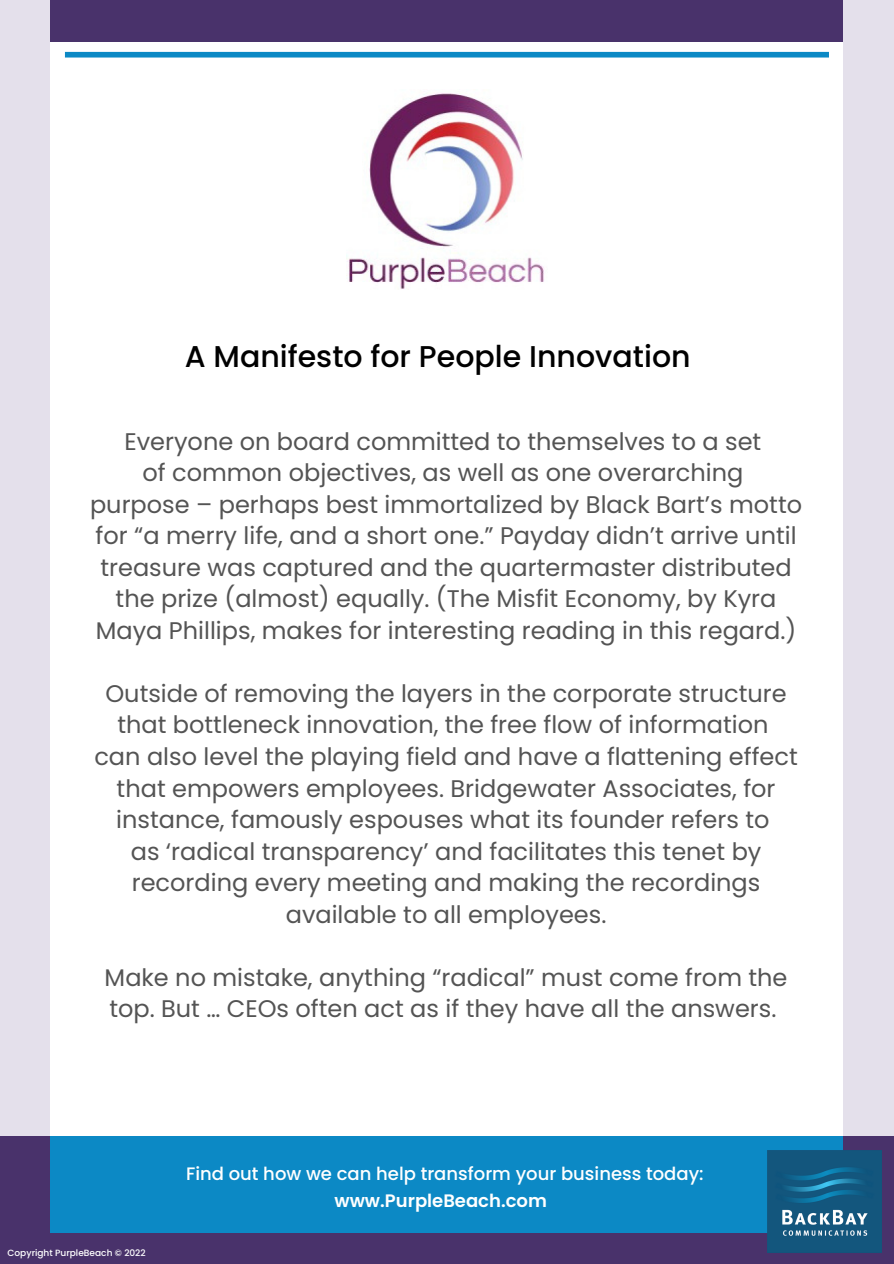
<style>
.page{position:relative;width:894px;height:1264px;background:#fff}
.page>*{position:absolute;margin:0;border:0;box-sizing:border-box;transform-origin:0 0}
.t1{font:500 30px "Poppins";color:#000}
.t2{font:24px/31.5px "Poppins";color:#545454;text-align:center}
.t3{font:500 18px "Poppins";color:#fff}
.t4{font:600 18px "Poppins";color:#fff}
.t5{font:500 9px "Poppins";color:#fff}
</style>
<div class="page">
<div style="left:0;top:0;width:893px;height:1263px;background:#e4e0eb"></div>
<div style="left:51px;top:42px;width:791px;height:1094px;background:#fff"></div>
<div style="left:0;top:1136px;width:893px;height:127px;background:#49326b"></div>
<div style="left:51px;top:1136px;width:791px;height:97px;background:#0c89c5"></div>
<div style="left:51px;top:0;width:791px;height:42px;background:#49326b"></div>
<img style="left:347px;top:93px;width:197px;height:197px">
<img style="left:767px;top:1150px;width:114px;height:102px">
<div style="left:65px;top:52px;width:763px;height:6px;background:#0c89c5"></div>
<p class="t1" style="left:185px;top:336px;width:507px">A Manifesto for People Innovation</p>
<p class="t2" style="left:124px;top:425px;width:638px">Everyone on board committed to themselves to a set</p>
<p class="t2" style="left:142px;top:457px;width:602px">of common objectives, as well as one overarching</p>
<p class="t2" style="left:90px;top:488px;width:713px">purpose – perhaps best immortalized by Black Bart’s motto for “a merry life, and a short one.” Payday didn’t arrive until treasure was captured and the quartermaster distributed the prize (almost) equally. (The Misfit Economy, by Kyra Maya Phillips, makes for interesting reading in this regard.)</p>
<p class="t2" style="left:105px;top:677px;width:682px">Outside of removing the layers in the corporate structure that bottleneck innovation, the free flow of information</p>
<p class="t2" style="left:94px;top:740px;width:704px">can also level the playing field and have a flattening effect that empowers employees. Bridgewater Associates, for instance, famously espouses what its founder refers to</p>
<p class="t2" style="left:131px;top:835px;width:632px">as ‘radical transparency’ and facilitates this tenet by recording every meeting and making the recordings available to all employees.</p>
<p class="t2" style="left:105px;top:961px;width:684px;text-align:left">Make no mistake, anything “radical” must come from the top. But … CEOs often act as if they have all the answers.</p>
<p class="t3" style="left:186px;top:1160px;width:519px">Find out how we can help transform your business today:</p>
<p class="t5" style="left:8px;top:1246px;width:139px">Copyright PurpleBeach © 2022</p>
<p class="t4" style="left:334px;top:1188px;width:214px">www.PurpleBeach.com</p>
</div>
